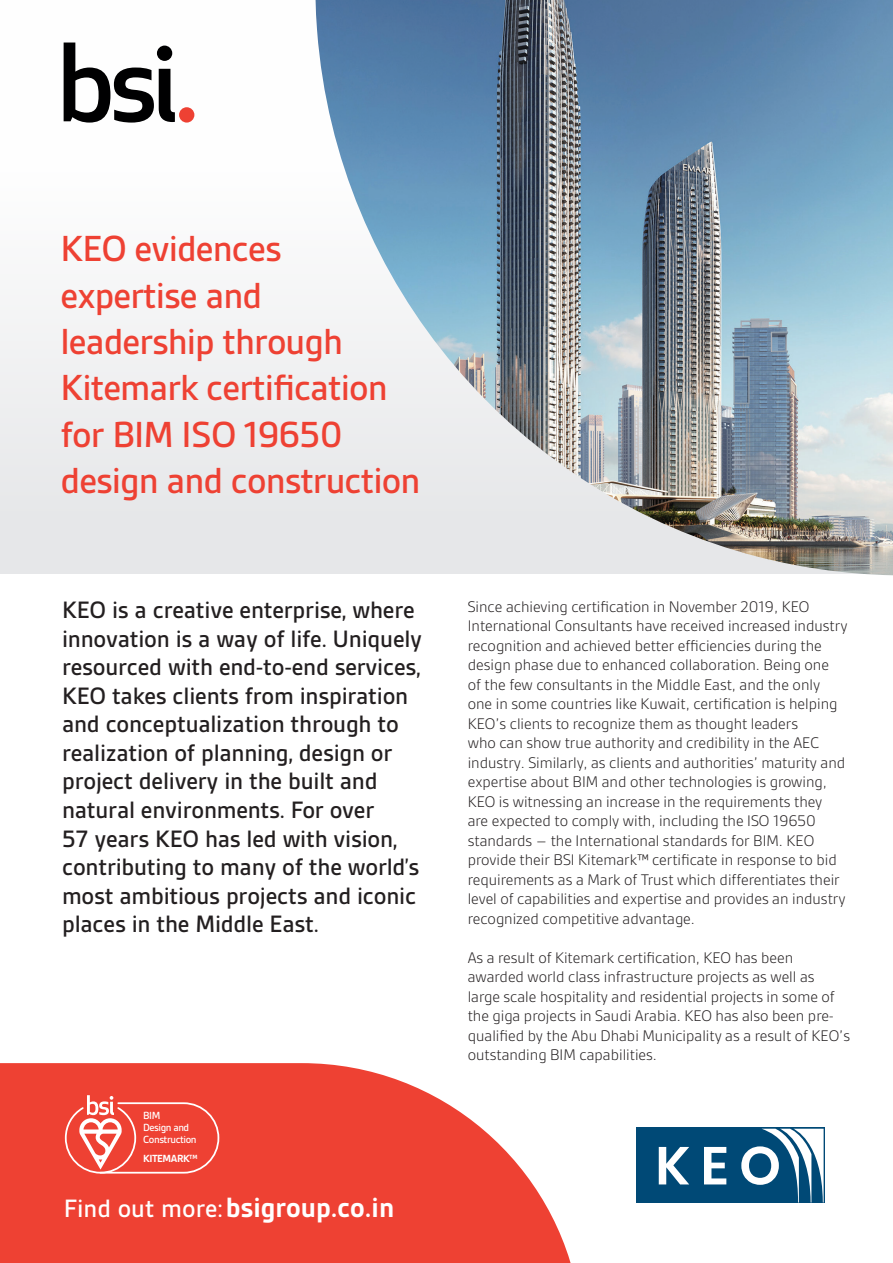
<style>
.page{position:relative;width:893px;height:1263px;background:#fff}
.page>*{position:absolute;margin:0;border:0;box-sizing:border-box;transform-origin:0 0}
.t1{font:500 39px/46.5px "BSI Gesta";letter-spacing:-.025em;color:#ee4133}
.t2{font:700 30px "BSI Gesta";color:#fff}
.t3{font:500 25.5px/28.5px "BSI Gesta";letter-spacing:-.01em;color:#231f20}
.t4{font:300 16.5px/19.5px "BSI Gesta";color:#231f20}
.t5{font:500 11.1px "BSI Gesta";letter-spacing:-.04em;color:#fff}
.t6{font:700 11.1px "BSI Gesta";letter-spacing:-.04em;color:#fff}
.s1{font-weight:500;font-size:27px}
</style>
<div class="page">
<div style="left:0;top:0;width:892px;height:573px;background:linear-gradient(to bottom,#fff,#e5e6e8)"></div>
<svg style="left:0;top:1063px;width:571px;height:200px;background:#f05b4f"></svg>
<img style="left:316px;top:0;width:577px;height:575px">
<svg style="left:64px;top:43px;width:111px;height:80px"></svg>
<div style="left:179px;top:107px;width:15px;height:16px;background:#ee4133;border-radius:50%"></div>
<div style="left:636px;top:1127px;width:189px;height:75px;background:#004976"></div>
<svg style="left:659px;top:1147px;width:30px;height:37px"></svg>
<svg style="left:704px;top:1147px;width:22px;height:37px"></svg>
<svg style="left:741px;top:1129px;width:83px;height:73px"></svg>
<svg style="left:65px;top:1095px;width:154px;height:78px;background:#f05c50"></svg>
<p class="t1" style="left:61px;top:225px;width:223px">KEO evidences expertise and</p>
<p class="t1" style="left:61px;top:318px;width:361px">leadership through<br>Kitemark certification for BIM ISO 19650 design and construction</p>
<p class="t3" style="left:62px;top:596px;width:362px">KEO is a creative enterprise, where innovation is a way of life. Uniquely resourced with end-to-end services, KEO takes clients from inspiration and conceptualization through to realization of planning, design or project delivery in the built and natural environments. For over<br>57 years KEO has led with vision, contributing to many of the world’s most ambitious projects and iconic places in the Middle East.</p>
<p class="t5" style="left:143px;top:1109px;width:19px">BIM</p>
<p class="t5" style="left:143px;top:1121px;width:48px">Design and</p>
<p class="t5" style="left:143px;top:1133px;width:55px">Construction</p>
<p class="t6" style="left:143px;top:1153px;width:56px">KITEMARK<sup>TM</sup></p>
<h2 class="t2" style="left:64px;top:1192px;width:332px"><span class="s1">Find out more:</span> bsigroup.co.in</h2>
<p class="t4" style="left:468px;top:597px;width:381px">Since achieving certification in November 2019, KEO International Consultants have received increased industry recognition and achieved better efficiencies during the design phase due to enhanced collaboration. Being one<br>of the few consultants in the Middle East, and the only one in some countries like Kuwait, certification is helping KEO’s clients to recognize them as thought leaders<br>who can show true authority and credibility in the AEC industry. Similarly, as clients and authorities’ maturity and expertise about BIM and other technologies is growing, KEO is witnessing an increase in the requirements they<br>are expected to comply with, including the ISO 19650 standards – the International standards for BIM. KEO provide their BSI Kitemark™ certificate in response to bid requirements as a Mark of Trust which differentiates their level of capabilities and expertise and provides an industry recognized competitive advantage.</p>
<p class="t4" style="left:468px;top:948px;width:384px">As a result of Kitemark certification, KEO has been awarded world class infrastructure projects as well as large scale hospitality and residential projects in some of the giga projects in Saudi Arabia. KEO has also been pre&shy;qualified by the Abu Dhabi Municipality as a result of KEO’s outstanding BIM capabilities.</p>
</div>
